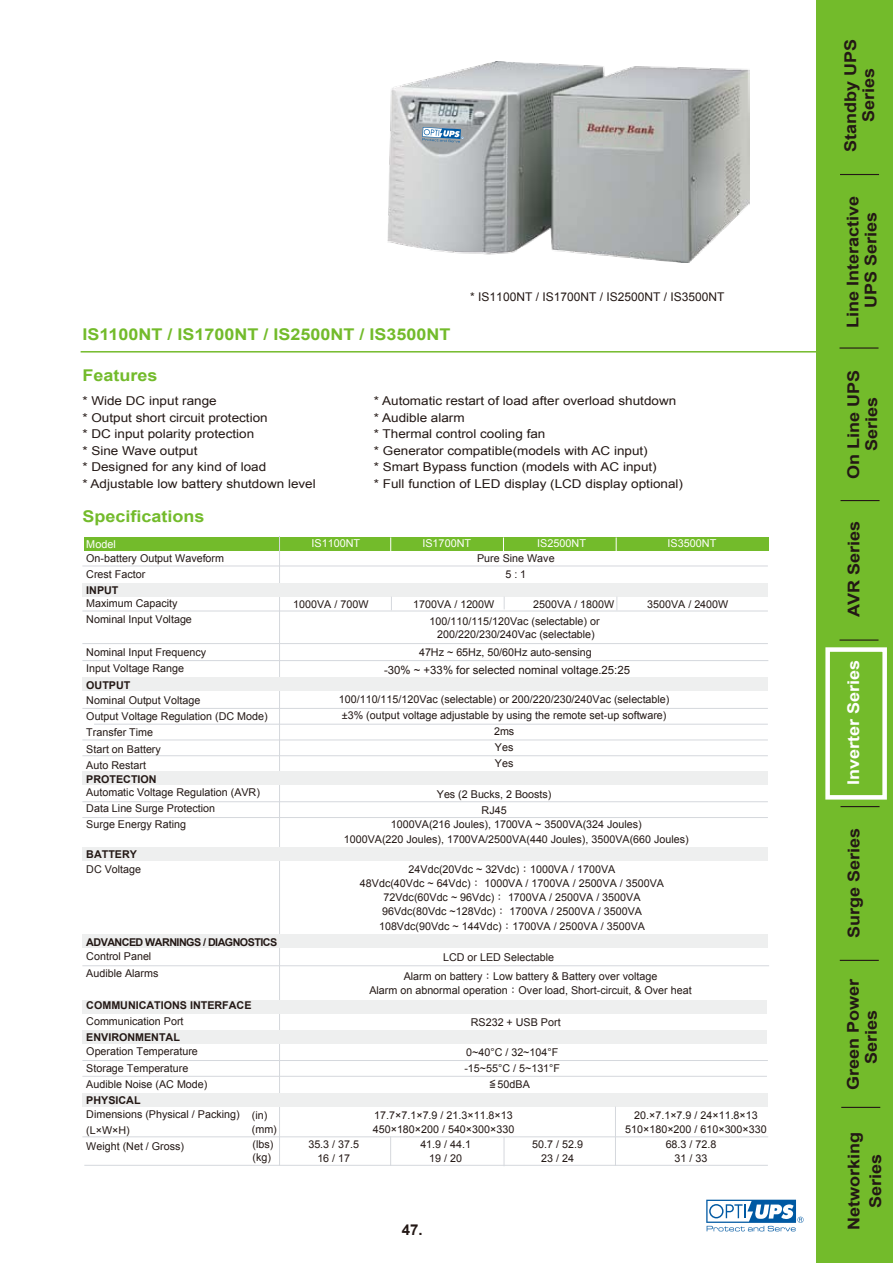
<style>
.page{position:relative;width:893px;height:1263px;background:#fff}
.page>*{position:absolute;margin:0;border:0;box-sizing:border-box;transform-origin:0 0}
.t1{font:700 16.2px/18px "Arial";color:#231815;text-align:center;scale:1.11 1}
.t2{font:700 16.2px "Arial";color:#73bb2b;scale:1.11 1}
.t3{font:700 16.2px "Arial";color:#fff;scale:1.11 1}
.t4{font:700 15px "Arial";color:#231815}
.t5{font:12.15px/16.5px "Arial";color:#231815;scale:1.11 1}
.t6{font:12px "Arial";color:#231815}
.t7{font:11.4px "Arial";color:#231815}
.t8{font:10.8px/16px "Arial";color:#231815;text-align:center}
.t9{font:700 10.8px "Arial";color:#231815}
.t10{font:10.8px "Arial";color:#fff}
.t11{font:700 10.8px "Arial";letter-spacing:-.05em;color:#231815}
.s1{font-family:"DF Kai Shu SB Estd BF"}
</style>
<div class="page">
<div style="left:817px;top:0;width:76px;height:1263px;background:#73bb2b"></div>
<hr style="left:840px;top:174px;width:39px;height:1px;background:#231815">
<hr style="left:839px;top:347px;width:39px;height:2px;background:#231815">
<hr style="left:840px;top:500px;width:39px;height:1px;background:#231815">
<hr style="left:839px;top:639px;width:39px;height:2px;background:#231815">
<hr style="left:840px;top:806px;width:39px;height:1px;background:#231815">
<hr style="left:840px;top:960px;width:39px;height:1px;background:#231815">
<hr style="left:841px;top:1107px;width:39px;height:1px;background:#231815">
<div style="left:825px;top:647px;width:62px;height:153px;border:4px solid #fff"></div>
<hr style="left:81px;top:351px;width:741px;height:2px;background:#73bb2b">
<svg style="left:706px;top:1200px;width:98px;height:31px"></svg>
<img style="left:387px;top:61px;width:362px;height:202px">
<svg style="left:422px;top:127px;width:42px;height:16px"></svg>
<div style="left:84px;top:537px;width:684px;height:13px;background:#73bb2b"></div>
<svg style="left:390px;top:537px;width:1px;height:14px"></svg>
<hr style="left:82px;top:643px;width:686px;height:1px;background:#d5d8dd">
<hr style="left:82px;top:708px;width:686px;height:1px;background:#d5d8dd">
<hr style="left:82px;top:566px;width:686px;height:1px;background:#d5d8dd">
<hr style="left:82px;top:611px;width:686px;height:1px;background:#d5d8dd">
<hr style="left:82px;top:660px;width:686px;height:1px;background:#d5d8dd">
<hr style="left:94px;top:724px;width:674px;height:1px;background:#d5d8dd">
<hr style="left:82px;top:740px;width:686px;height:1px;background:#d5d8dd">
<hr style="left:82px;top:755px;width:686px;height:1px;background:#d5d8dd">
<hr style="left:82px;top:801px;width:686px;height:1px;background:#d5d8dd">
<hr style="left:82px;top:817px;width:686px;height:1px;background:#d5d8dd">
<hr style="left:82px;top:1136px;width:686px;height:1px;background:#d5d8dd">
<hr style="left:279px;top:536px;width:1px;height:630px;background:#d5d8dd">
<svg style="left:503px;top:537px;width:1px;height:13px"></svg>
<div style="left:82px;top:583px;width:685px;height:13px;background:#eeefef"></div>
<div style="left:82px;top:678px;width:685px;height:13px;background:#eeefef"></div>
<div style="left:82px;top:772px;width:685px;height:13px;background:#eeefef"></div>
<div style="left:82px;top:847px;width:686px;height:14px;background:#eeefef"></div>
<div style="left:82px;top:934px;width:686px;height:14px;background:#eeefef"></div>
<hr style="left:82px;top:965px;width:687px;height:1px;background:#d5d8dd">
<div style="left:82px;top:1000px;width:685px;height:13px;background:#eeefef"></div>
<div style="left:82px;top:1030px;width:685px;height:14px;background:#eeefef"></div>
<hr style="left:82px;top:1060px;width:686px;height:1px;background:#d5d8dd">
<hr style="left:82px;top:1076px;width:685px;height:1px;background:#d5d8dd">
<div style="left:82px;top:1093px;width:686px;height:13px;background:#eeefef"></div>
<hr style="left:390px;top:1136px;width:1px;height:30px;background:#d5d8dd">
<hr style="left:84px;top:1165px;width:684px;height:1px;background:#d5d8dd">
<svg style="left:616px;top:537px;width:1px;height:14px"></svg>
<svg style="left:391px;top:597px;width:1px;height:13px"></svg>
<svg style="left:504px;top:597px;width:1px;height:12px"></svg>
<svg style="left:616px;top:597px;width:1px;height:13px"></svg>
<hr style="left:615px;top:1107px;width:1px;height:59px;background:#d5d8dd">
<svg style="left:504px;top:1137px;width:1px;height:28px"></svg>
<h1 class="t2" style="left:82px;top:323px;width:333px">IS1100NT / IS1700NT / IS2500NT / IS3500NT</h1>
<h1 class="t2" style="left:82px;top:365px;width:69px">Features</h1>
<p class="t6" style="left:470px;top:289px;width:256px">* IS1100NT / IS1700NT / IS2500NT / IS3500NT</p>
<p class="t5" style="left:82px;top:393px;width:212px">* Wide DC input range<br>* Output short circuit protection<br>* DC input polarity protection<br>* Sine Wave output<br>* Designed for any kind of load<br>* Adjustable low battery shutdown level</p>
<p class="t5" style="left:374px;top:393px;width:280px">* Automatic restart of load after overload shutdown * Audible alarm<br>* Thermal control cooling fan<br>* Generator compatible(models with AC input)<br>* Smart Bypass function (models with AC input)<br>* Full function of LED display (LCD display optional)</p>
<h1 class="t2" style="left:82px;top:506px;width:111px">Specifications</h1>
<p class="t10" style="left:86px;top:537px;width:31px">Model</p>
<p class="t8" style="left:86px;top:550px;width:139px;text-align:left">On-battery Output Waveform<br>Crest Factor</p>
<p class="t8" style="left:86px;top:595px;width:107px;text-align:left">Maximum Capacity<br>Nominal Input Voltage</p>
<p class="t8" style="left:86px;top:644px;width:121px;text-align:left">Nominal Input Frequency<br>Input Voltage Range</p>
<p class="t9" style="left:86px;top:678px;width:46px">OUTPUT</p>
<p class="t8" style="left:86px;top:692px;width:183px;text-align:left">Nominal Output Voltage<br>Output Voltage Regulation (DC Mode)<br>Transfer Time<br>Start on Battery<br>Auto Restart</p>
<p class="t9" style="left:86px;top:772px;width:72px">PROTECTION</p>
<p class="t8" style="left:86px;top:784px;width:175px;text-align:left">Automatic Voltage Regulation (AVR)<br>Data Line Surge Protection<br>Surge Energy Rating</p>
<p class="t9" style="left:86px;top:847px;width:52px">BATTERY</p>
<p class="t8" style="left:86px;top:861px;width:56px">DC Voltage</p>
<p class="t9" style="left:86px;top:583px;width:34px">INPUT</p>
<p class="t11" style="left:86px;top:935px;width:192px">ADVANCED WARNINGS / DIAGNOSTICS</p>
<p class="t8" style="left:86px;top:949px;width:74px;text-align:left">Control Panel<br>Audible Alarms</p>
<p class="t9" style="left:86px;top:998px;width:167px">COMMUNICATIONS INTERFACE</p>
<p class="t8" style="left:86px;top:1013px;width:99px">Communication Port</p>
<p class="t9" style="left:86px;top:1030px;width:95px">ENVIRONMENTAL</p>
<p class="t8" style="left:86px;top:1044px;width:123px;text-align:left">Operation Temperature<br>Storage Temperature<br>Audible Noise (AC Mode)</p>
<p class="t9" style="left:86px;top:1093px;width:56px">PHYSICAL</p>
<p class="t8" style="left:86px;top:1106px;width:155px;text-align:left">Dimensions (Physical / Packing) (L×W×H)<br>Weight (Net / Gross)</p>
<p class="t8" style="left:252px;top:1109px;width:27px;line-height:13.4px;text-align:left">(in) (mm)</p>
<p class="t8" style="left:253px;top:1138px;width:22px;line-height:13.4px;text-align:left">(lbs) (kg)</p>
<p class="t10" style="left:311px;top:536px;width:50px">IS1100NT</p>
<p class="t10" style="left:422px;top:536px;width:50px">IS1700NT</p>
<p class="t10" style="left:537px;top:536px;width:50px">IS2500NT</p>
<p class="t8" style="left:477px;top:550px;width:79px">Pure Sine Wave<br>5 : 1</p>
<p class="t10" style="left:667px;top:537px;width:50px">IS3500NT</p>
<p class="t8" style="left:293px;top:596px;width:77px">1000VA / 700W</p>
<p class="t8" style="left:413px;top:596px;width:83px">1700VA / 1200W</p>
<p class="t8" style="left:533px;top:596px;width:83px">2500VA / 1800W</p>
<p class="t8" style="left:647px;top:596px;width:83px">3500VA / 2400W</p>
<p class="t8" style="left:430px;top:615px;width:172px;line-height:12.9px">100/110/115/120Vac (selectable) or<br>200/220/230/240Vac (selectable)</p>
<p class="t8" style="left:419px;top:644px;width:174px">47Hz ~ 65Hz, 50/60Hz auto-sensing</p>
<p class="t7" style="left:384px;top:663px;width:248px">-30% ~ +33% for selected nominal voltage.25:25</p>
<p class="t8" style="left:339px;top:691px;width:332px">100/110/115/120Vac (selectable) or 200/220/230/240Vac (selectable) ±3% (output voltage adjustable by using the remote set-up software)<br>2ms<br>Yes<br>Yes</p>
<p class="t8" style="left:437px;top:786px;width:116px">Yes (2 Bucks, 2 Boosts)<br>RJ45</p>
<p class="t8" style="left:344px;top:817px;width:346px;line-height:14.2px">1000VA(216 Joules), 1700VA ~ 3500VA(324 Joules)<br>1000VA(220 Joules), 1700VA/2500VA(440 Joules), 3500VA(660 Joules)</p>
<p class="t8" style="left:360px;top:862px;width:306px;line-height:14.2px">24Vdc(20Vdc ~ 32Vdc)<span class="s1">：</span>1000VA / 1700VA<br>48Vdc(40Vdc ~ 64Vdc)<span class="s1">：</span> 1000VA / 1700VA / 2500VA / 3500VA 72Vdc(60Vdc ~ 96Vdc)<span class="s1">：</span> 1700VA / 2500VA / 3500VA 96Vdc(80Vdc ~128Vdc)<span class="s1">：</span> 1700VA / 2500VA / 3500VA 108Vdc(90Vdc ~ 144Vdc)<span class="s1">：</span>1700VA / 2500VA / 3500VA</p>
<p class="t8" style="left:369px;top:969px;width:324px;line-height:14.2px">Alarm on battery<span class="s1">：</span>Low battery &amp; Battery over voltage<br>Alarm on abnormal operation<span class="s1">：</span>Over load, Short-circuit, &amp; Over heat</p>
<p class="t8" style="left:443px;top:949px;width:112px">LCD or LED Selectable</p>
<p class="t8" style="left:471px;top:1015px;width:91px">RS232 + USB Port</p>
<p class="t8" style="left:464px;top:1044px;width:97px">0~40°C / 32~104°F -15~55°C / 5~131°F &lt;= 50dBA</p>
<p class="t8" style="left:373px;top:1108px;width:143px;line-height:14.2px;text-align:left">17.7×7.1×7.9 / 21.3×11.8×13<br>450×180×200 / 540×300×330</p>
<p class="t8" style="left:625px;top:1108px;width:143px;line-height:14.2px">20.×7.1×7.9 / 24×11.8×13<br>510×180×200 / 610×300×330</p>
<p class="t8" style="left:308px;top:1137px;width:52px;line-height:14.2px">35.3 / 37.5<br>16 / 17</p>
<p class="t8" style="left:420px;top:1137px;width:52px;line-height:14.2px">41.9 / 44.1<br>19 / 20</p>
<p class="t8" style="left:532px;top:1137px;width:52px;line-height:14.2px">50.7 / 52.9<br>23 / 24</p>
<p class="t8" style="left:666px;top:1137px;width:52px;line-height:14.2px">68.3 / 72.8<br>31 / 33</p>
<h2 class="t4" style="left:402px;top:1220px;width:22px">47.</h2>
<h1 class="t1" style="left:842px;top:152px;width:103px;rotate:-90deg">Standby UPS<br>Series</h1>
<h1 class="t1" style="left:844px;top:328px;width:120px;rotate:-90deg">Line Interactive<br>UPS Series</h1>
<h1 class="t1" style="left:845px;top:479px;width:100px;rotate:-90deg">On Line UPS<br>Series</h1>
<h1 class="t1" style="left:845px;top:617px;width:88px;rotate:-90deg">AVR Series</h1>
<h1 class="t3" style="left:843px;top:785px;width:114px;rotate:-90deg">Inverter Series</h1>
<h1 class="t1" style="left:845px;top:938px;width:101px;rotate:-90deg">Surge Series</h1>
<h1 class="t1" style="left:845px;top:1090px;width:102px;rotate:-90deg">Green Power<br>Series</h1>
<h1 class="t1" style="left:843px;top:1230px;width:90px;line-height:21.6px;rotate:-90deg">Networking<br>Series</h1>
</div>
